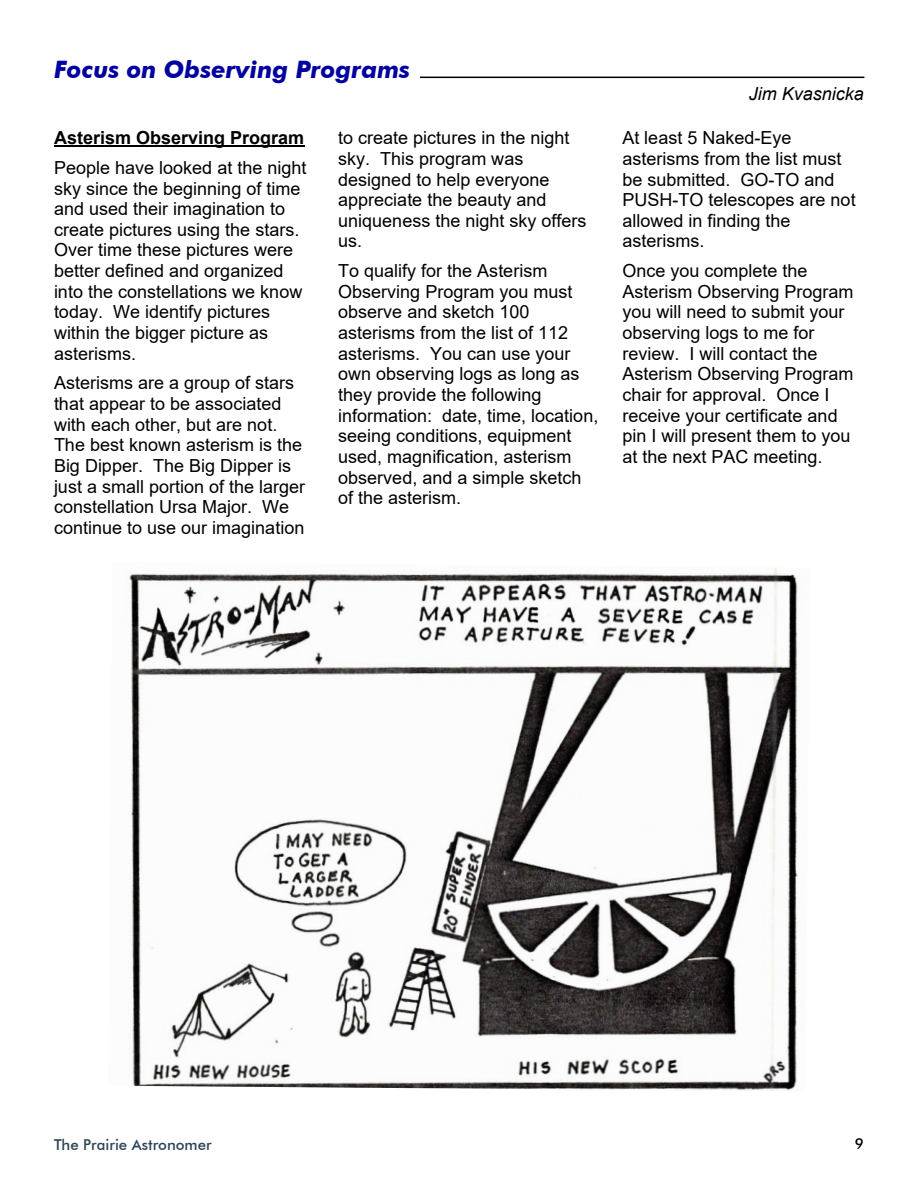
<style>
.page{position:relative;width:918px;height:1188px;background:#fff}
.page>*{position:absolute;margin:0;border:0;box-sizing:border-box;transform-origin:0 0}
.t1{font:italic 700 24px "Futura BT";color:#0100a1}
.t2{font:18px/20.7px "Arial";color:#000}
.t3{font:700 18px "Arial";color:#000}
.t4{font:italic 18px "Arial";color:#000}
.t5{font:500 15px "Futura BT";color:#2e4556}
.t6{font:500 15px "Futura BT";color:#000}
</style>
<div class="page">
<hr style="left:420px;top:77px;width:444px;height:1px;background:#000">
<hr style="left:54px;top:145px;width:250px;height:2px;background:#000">
<img style="left:129px;top:567px;width:669px;height:524px">
<h1 class="t1" style="left:54px;top:60px;width:358px">Focus on Observing Programs</h1>
<p class="t3" style="left:54px;top:131px;width:252px">Asterism Observing Program</p>
<p class="t2" style="left:54px;top:159px;width:254px">People have looked at the night sky since the beginning of time and used their imagination to create pictures using the stars.<br>Over time these pictures were better defined and organized into the constellations we know today. We identify pictures within the bigger picture as asterisms.</p>
<p class="t2" style="left:54px;top:374px;width:253px">Asterisms are a group of stars that appear to be associated with each other, but are not.<br>The best known asterism is the<br>Big Dipper. The Big Dipper is just a small portion of the larger constellation Ursa Major. We continue to use our imagination</p>
<p class="t2" style="left:338px;top:129px;width:250px">to create pictures in the night sky. This program was designed to help everyone appreciate the beauty and uniqueness the night sky offers us.</p>
<p class="t2" style="left:338px;top:262px;width:262px">To qualify for the Asterism<br>Observing Program you must observe and sketch 100 asterisms from the list of 112 asterisms. You can use your own observing logs as long as they provide the following information: date, time, location, seeing conditions, equipment used, magnification, asterism observed, and a simple sketch of the asterism.</p>
<p class="t4" style="left:749px;top:87px;width:117px">Jim Kvasnicka</p>
<p class="t2" style="left:622px;top:129px;width:235px">At least 5 Naked-Eye asterisms from the list must be submitted. GO-TO and<br>PUSH-TO telescopes are not allowed in finding the asterisms.</p>
<p class="t2" style="left:622px;top:262px;width:233px">Once you complete the<br>Asterism Observing Program you will need to submit your observing logs to me for review. I will contact the<br>Asterism Observing Program chair for approval. Once I receive your certificate and pin I will present them to you at the next PAC meeting.</p>
<p class="t5" style="left:54px;top:1138px;width:159px">The Prairie Astronomer</p>
<p class="t6" style="left:855px;top:1138px;width:11px">9</p>
</div>
